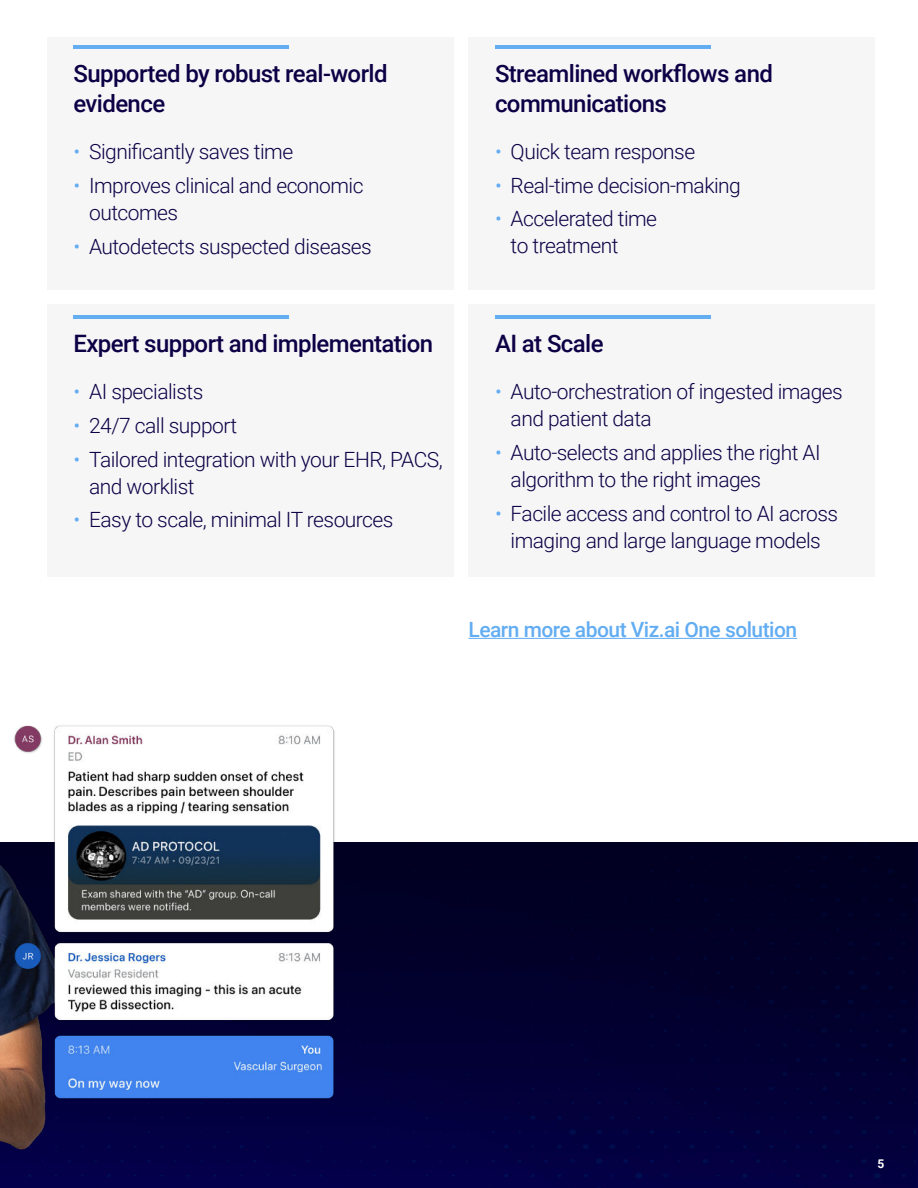
<style>
.page{position:relative;width:918px;height:1188px;background:#fff}
.page>*{position:absolute;margin:0;border:0;box-sizing:border-box;transform-origin:0 0}
.t1{font:500 24px/30px "Roboto";letter-spacing:-.025em;color:#0d0045}
.t2{font:300 21px/27px "Roboto";letter-spacing:-.025em;color:#0d0045}
.t3{font:500 21px "Roboto";letter-spacing:-.025em;color:#63adf2}
.t4{font:700 12px "Roboto";color:#fff}
.s1{color:#63adf2}
</style>
<div class="page">
<div style="left:0;top:842px;width:918px;height:346px;background:linear-gradient(to bottom,#01001d,#040044)"></div>
<div style="left:47px;top:37px;width:406px;height:252px;background:#f6f6f7"></div>
<div style="left:469px;top:37px;width:406px;height:252px;background:#f6f6f7"></div>
<div style="left:469px;top:305px;width:406px;height:272px;background:#f6f6f7"></div>
<div style="left:47px;top:305px;width:406px;height:272px;background:#f6f6f7"></div>
<hr style="left:74px;top:45px;width:216px;height:4px;background:#63adf2">
<hr style="left:495px;top:45px;width:216px;height:4px;background:#63adf2">
<hr style="left:74px;top:315px;width:216px;height:4px;background:#63adf2">
<hr style="left:495px;top:315px;width:216px;height:4px;background:#63adf2">
<img style="left:0;top:725px;width:380px;height:463px">
<hr style="left:469px;top:638px;width:328px;height:1px;background:#63adf2">
<p class="t1" style="left:74px;top:57px;width:316px">Supported by robust real-world evidence</p>
<p class="t2" style="left:74px;top:137px;width:221px"><span class="s1">•</span> Significantly saves time</p>
<p class="t2" style="left:89px;top:173px;width:276px;text-indent:-16px"><span class="s1">•</span> Improves clinical and economic outcomes</p>
<p class="t2" style="left:74px;top:234px;width:300px"><span class="s1">•</span> Autodetects suspected diseases</p>
<p class="t1" style="left:495px;top:57px;width:279px">Streamlined workflows and communications</p>
<p class="t2" style="left:495px;top:139px;width:202px"><span class="s1">•</span> Quick team response</p>
<p class="t2" style="left:495px;top:173px;width:247px"><span class="s1">•</span> Real-time decision-making</p>
<p class="t2" style="left:511px;top:207px;width:148px;text-indent:-16px"><span class="s1">•</span> Accelerated time to treatment</p>
<p class="t1" style="left:74px;top:327px;width:361px">Expert support and implementation</p>
<p class="t2" style="left:74px;top:379px;width:131px"><span class="s1">•</span> AI specialists</p>
<p class="t2" style="left:74px;top:413px;width:165px"><span class="s1">•</span> 24/7 call support</p>
<p class="t2" style="left:89px;top:447px;width:355px;text-indent:-16px"><span class="s1">•</span> Tailored integration with your EHR, PACS, and worklist</p>
<p class="t2" style="left:74px;top:508px;width:322px"><span class="s1">•</span> Easy to scale, minimal IT resources</p>
<p class="t1" style="left:495px;top:327px;width:110px">AI at Scale</p>
<p class="t2" style="left:511px;top:379px;width:334px;text-indent:-16px"><span class="s1">•</span> Auto-orchestration of ingested images and patient data</p>
<p class="t2" style="left:511px;top:440px;width:312px;text-indent:-16px"><span class="s1">•</span> Auto-selects and applies the right AI algorithm to the right images</p>
<p class="t2" style="left:495px;top:501px;width:345px;text-align:center"><span class="s1">•</span> Facile access and control to AI across imaging and large language models</p>
<p class="t3" style="left:469px;top:615px;width:330px">Learn more about Viz.ai One solution</p>
<p class="t4" style="left:877px;top:1159px;width:8px">5</p>
</div>
